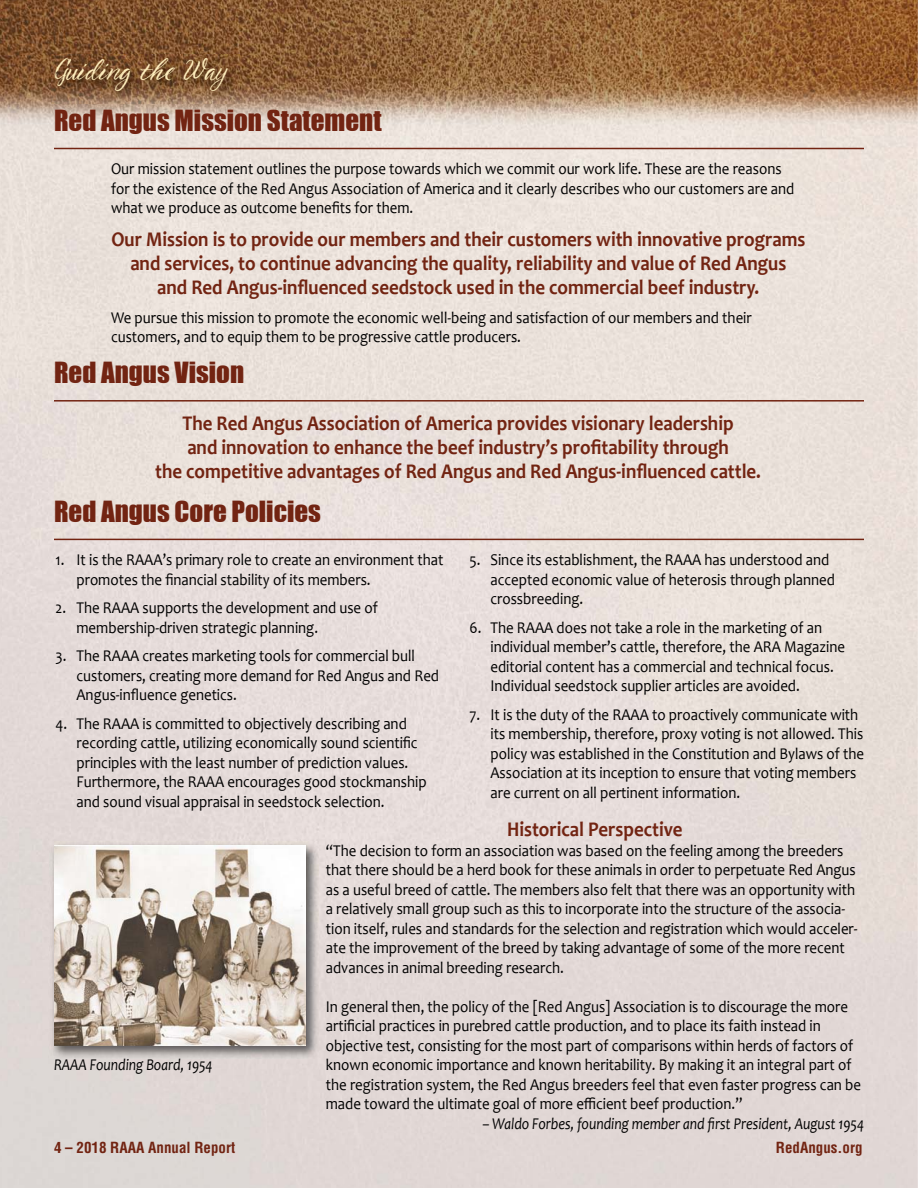
<style>
.page{position:relative;width:918px;height:1188px;background:#fff}
.page>*{position:absolute;margin:0;border:0;box-sizing:border-box;transform-origin:0 0}
.t1{font:33px "TT Berlinerins Script";color:#ffeebd}
.t2{font:27px "Impact";color:#722412}
.t3{font:700 21px/24px "Candara";color:#722412;text-align:center;scale:.9 1}
.t4{font:16.5px/19.5px "Candara";color:#000;scale:.9 1}
.t5{font:italic 16.5px "Candara";color:#000;scale:.85 1}
.t6{font:700 condensed 15px "Helvetica";color:#722412}
</style>
<div class="page">
<img style="left:0;top:0;width:918px;height:1188px">
<img style="left:51px;top:55px;width:189px;height:48px">
<hr style="left:54px;top:148px;width:810px;height:1px;background:#722412">
<hr style="left:54px;top:400px;width:810px;height:2px;background:#722412">
<hr style="left:54px;top:539px;width:810px;height:1px;background:#722412">
<img style="left:50px;top:842px;width:269px;height:216px">
<img style="left:54px;top:846px;width:252px;height:200px">
<h1 class="t1" style="left:54px;top:50px;width:177px">Guiding the Way</h1>
<h2 class="t2" style="left:54px;top:107px;width:329px">Red Angus Mission Statement</h2>
<p class="t4" style="left:111px;top:159px;width:761px">Our mission statement outlines the purpose towards which we commit our work life. These are the reasons for the existence of the Red Angus Association of America and it clearly describes who our customers are and what we produce as outcome benefits for them.</p>
<p class="t3" style="left:111px;top:227px;width:773px">Our Mission is to provide our members and their customers with innovative programs and services, to continue advancing the quality, reliability and value of Red Angus<br>and Red Angus-influenced seedstock used in the commercial beef industry.</p>
<p class="t4" style="left:111px;top:307px;width:714px">We pursue this mission to promote the economic well-being and satisfaction of our members and their customers, and to equip them to be progressive cattle producers.</p>
<h2 class="t2" style="left:54px;top:359px;width:192px">Red Angus Vision</h2>
<p class="t3" style="left:155px;top:411px;width:675px">The Red Angus Association of America provides visionary leadership<br>and innovation to enhance the beef industry’s profitability through<br>the competitive advantages of Red Angus and Red Angus-influenced cattle.</p>
<h2 class="t2" style="left:54px;top:498px;width:269px">Red Angus Core Policies</h2>
<p class="t4" style="left:76px;top:550px;width:409px;text-indent:-21px">1. It is the RAAA’s primary role to create an environment that promotes the financial stability of its members.</p>
<p class="t4" style="left:76px;top:598px;width:336px;text-indent:-21px">2. The RAAA supports the development and use of membership-driven strategic planning.</p>
<p class="t4" style="left:76px;top:646px;width:404px;text-indent:-21px">3. The RAAA creates marketing tools for commercial bull customers, creating more demand for Red Angus and Red<br>Angus-influence genetics.</p>
<p class="t4" style="left:76px;top:713px;width:391px;text-indent:-21px">4. The RAAA is committed to objectively describing and recording cattle, utilizing economically sound scientific principles with the least number of prediction values.<br>Furthermore, the RAAA encourages good stockmanship and sound visual appraisal in seedstock selection.</p>
<p class="t4" style="left:490px;top:550px;width:384px;text-indent:-21px">5. Since its establishment, the RAAA has understood and accepted economic value of heterosis through planned crossbreeding.</p>
<p class="t4" style="left:490px;top:617px;width:396px;text-indent:-21px">6. The RAAA does not take a role in the marketing of an individual member’s cattle, therefore, the ARA Magazine editorial content has a commercial and technical focus.<br>Individual seedstock supplier articles are avoided.</p>
<p class="t4" style="left:490px;top:704px;width:417px;text-indent:-21px">7. It is the duty of the RAAA to proactively communicate with its membership, therefore, proxy voting is not allowed. This policy was established in the Constitution and Bylaws of the Association at its inception to ensure that voting members are current on all pertinent information.</p>
<p class="t3" style="left:507px;top:817px;width:197px">Historical Perspective</p>
<p class="t4" style="left:326px;top:840px;width:592px">“The decision to form an association was based on the feeling among the breeders that there should be a herd book for these animals in order to perpetuate Red Angus as a useful breed of cattle. The members also felt that there was an opportunity with a relatively small group such as this to incorporate into the structure of the associa&shy;tion itself, rules and standards for the selection and registration which would acceler&shy;ate the improvement of the breed by taking advantage of some of the more recent advances in animal breeding research.</p>
<p class="t4" style="left:326px;top:996px;width:596px">In general then, the policy of the [Red Angus] Association is to discourage the more artificial practices in purebred cattle production, and to place its faith instead in objective test, consisting for the most part of comparisons within herds of factors of known economic importance and known heritability. By making it an integral part of the registration system, the Red Angus breeders feel that even faster progress can be made toward the ultimate goal of more efficient beef production.”</p>
<p class="t5" style="left:482px;top:1113px;width:451px">– Waldo Forbes, founding member and first President, August 1954</p>
<p class="t5" style="left:54px;top:1055px;width:188px">RAAA Founding Board, 1954</p>
<p class="t6" style="left:54px;top:1140px;width:183px">4 – 2018 RAAA Annual Report</p>
<p class="t6" style="left:776px;top:1140px;width:88px">RedAngus.org</p>
</div>
